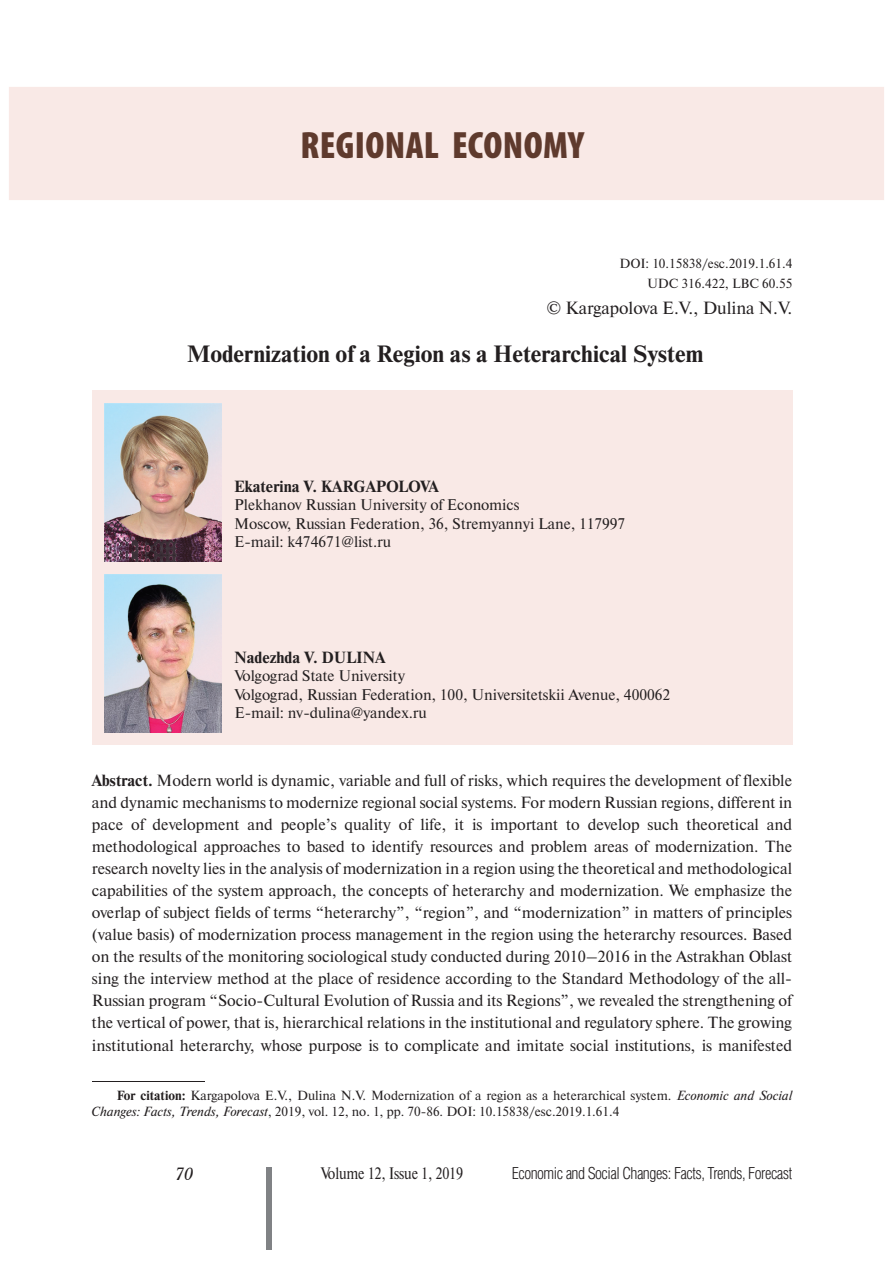
<style>
.page{position:relative;width:893px;height:1263px;background:#fff}
.page>*{position:absolute;margin:0;border:0;box-sizing:border-box;transform-origin:0 0}
.t1{font:900 condensed 38.25px "Myriad Pro";letter-spacing:.01em;color:#5f3a2d}
.t2{font:700 23.55px "Newton C";color:#231f20}
.t3{font:17.7px "Newton C";color:#231f20}
.t4{font:italic 17.7px "Academy";color:#231f20}
.t5{font:300 16.65px "Helios Cond";letter-spacing:-.03em;color:#231f20}
.t6{font:16.65px "Newton C";letter-spacing:-.01em;color:#231f20;scale:.85 1}
.t7{font:16.2px/22px "Newton C";color:#231f20;text-align:justify}
.t8{font:700 16.2px "Newton C";color:#231f20}
.t9{font:15.45px/18.5px "Newton C";color:#231f20}
.t10{font:13.2px/20.1px "Newton C";color:#231f20;text-align:right}
.s1{font-weight:700}
.s2{font-style:italic}
</style>
<div class="page">
<div style="left:266px;top:1167px;width:6px;height:83px;background:#808285"></div>
<hr style="left:92px;top:1081px;width:112px;height:1px;background:#231f20">
<div style="left:92px;top:391px;width:700px;height:354px;background:#f9e9e6"></div>
<div style="left:9px;top:87px;width:875px;height:113px;background:#f9e9e6"></div>
<img style="left:105px;top:574px;width:117px;height:159px">
<img style="left:105px;top:403px;width:117px;height:159px">
<h1 class="t1" style="left:300px;top:132px;width:285px">REGIONAL ECONOMY</h1>
<p class="t10" style="left:619px;top:255px;width:174px">DOI: 10.15838/esc.2019.1.61.4<br>UDC 316.422, LBC 60.55</p>
<p class="t3" style="left:546px;top:301px;width:248px">© Kargapolova E.V., Dulina N.V.</p>
<h2 class="t2" style="left:187px;top:345px;width:518px">Modernization of a Region as a Heterarchical System</h2>
<p class="t8" style="left:234px;top:480px;width:206px">Ekaterina V. KARGAPOLOVA</p>
<p class="t9" style="left:234px;top:497px;width:393px">Plekhanov Russian University of Economics<br>Moscow, Russian Federation, 36, Stremyannyi Lane, 117997<br>Е-mail: k474671@list.ru</p>
<p class="t8" style="left:234px;top:651px;width:152px">Nadezhda V. DULINA</p>
<p class="t9" style="left:234px;top:668px;width:437px">Volgograd State University<br>Volgograd, Russian Federation, 100, Universitetskii Avenue, 400062<br>Е-mail: nv-dulina@yandex.ru</p>
<p class="t7" style="left:92px;top:771px;width:702px"><span class="s1">Abstract.</span> Modern world is dynamic, variable and full of risks, which requires the development of flexible and dynamic mechanisms to modernize regional social systems. For modern Russian regions, different in pace of development and people’s quality of life, it is important to develop such theoretical and methodological approaches to based to identify resources and problem areas of modernization. The research novelty lies in the analysis of modernization in a region using the theoretical and methodological capabilities of the system approach, the concepts of heterarchy and modernization. We emphasize the overlap of subject fields of terms “heterarchy”, “region”, and “modernization” in matters of principles (value basis) of modernization process management in the region using the heterarchy resources. Based on the results of the monitoring sociological study conducted during 2010–2016 in the Astrakhan Oblast sing the interview method at the place of residence according to the Standard Methodology of the all-Russian program “Socio-Cultural Evolution of Russia and its Regions”, we revealed the strengthening of the vertical of power, that is, hierarchical relations in the institutional and regulatory sphere. The growing institutional heterarchy, whose purpose is to complicate and imitate social institutions, is manifested</p>
<p class="t10" style="left:92px;top:1089px;width:702px;line-height:15.9px;text-align:left;text-indent:25px"><span class="s1">For citation:</span> Kargapolova E.V., Dulina N.V. Modernization of a region as a heterarchical system. <span class="s2">Economic and Social<br>Changes: Facts, Trends, Forecast</span>, 2019, vol. 12, no. 1, pp. 70-86. DOI: 10.15838/esc.2019.1.61.4</p>
<p class="t4" style="left:176px;top:1165px;width:19px">70</p>
<p class="t6" style="left:321px;top:1168px;width:169px">Volume 12, Issue 1, 2019</p>
<p class="t5" style="left:512px;top:1168px;width:282px">Economic and Social Changes: Facts, Trends, Forecast</p>
</div>
